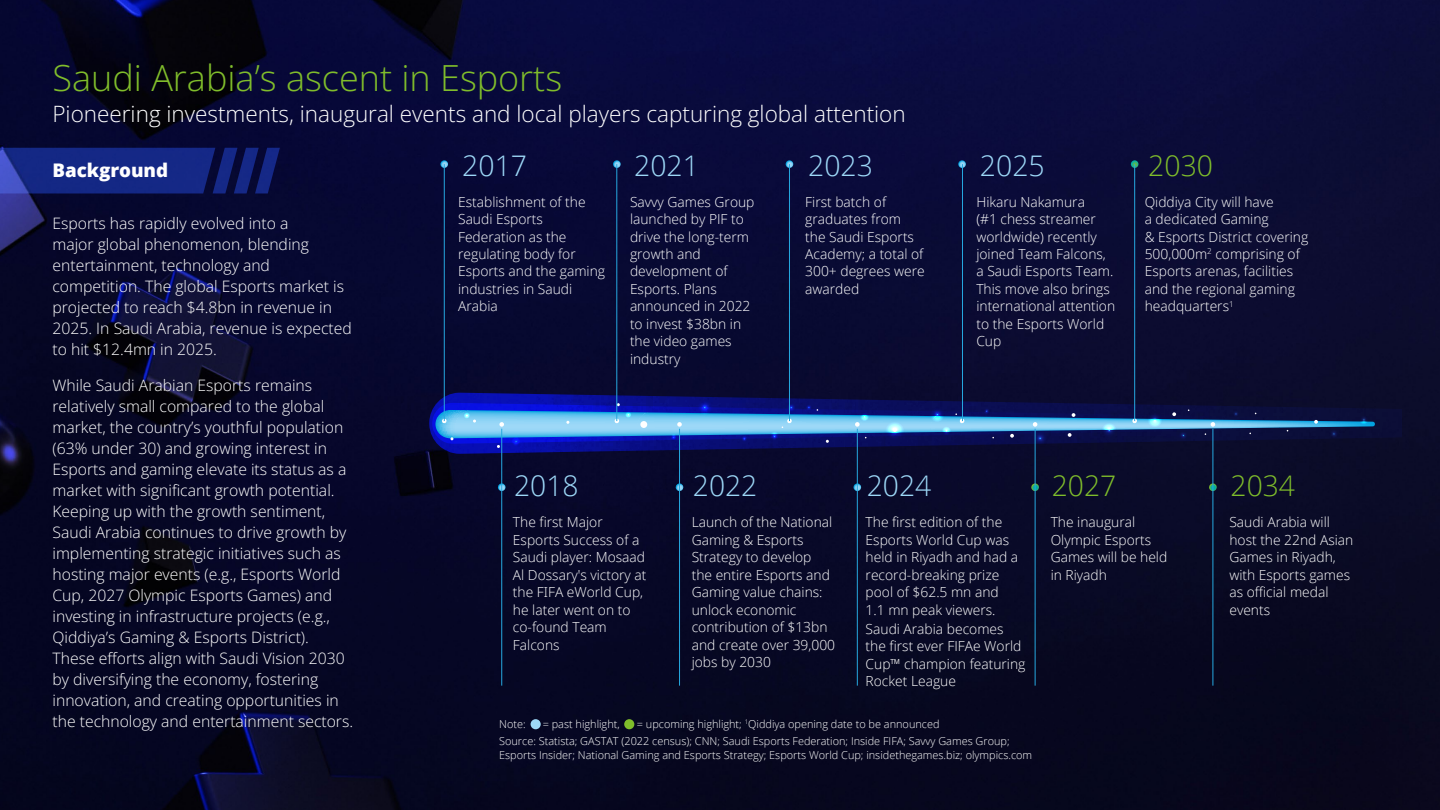
<style>
.page{position:relative;width:1440px;height:810px;background:#fff}
.page>*{position:absolute;margin:0;border:0;box-sizing:border-box;transform-origin:0 0}
.t1{font:36px "Open Sans";color:#80bd2b}
.t2{font:300 28.35px "Open Sans";color:#9dd8f7}
.t3{font:300 28.35px "Open Sans";color:#7fbd2b}
.t4{font:22.5px "Open Sans";color:#fff}
.t5{font:800 18.75px "Open Sans";color:#fff}
.t6{font:15.75px/21px "Open Sans";color:#fff}
.t7{font:300 13.8px/17.5px "Open Sans";color:#fff}
.t8{font:300 10.95px/17.9px "Open Sans";color:#fff}
</style>
<div class="page">
<img style="left:0;top:0;width:1440px;height:810px">
<svg style="left:429px;top:393px;width:973px;height:61px;background:#090b47"></svg>
<div style="left:696px;top:399px;width:16px;height:16px;background:#080e7f;border-radius:8px"></div>
<svg style="left:440px;top:160px;width:8px;height:8px"></svg>
<svg style="left:497px;top:483px;width:9px;height:9px"></svg>
<svg style="left:675px;top:483px;width:9px;height:9px"></svg>
<svg style="left:853px;top:483px;width:9px;height:9px"></svg>
<svg style="left:1031px;top:483px;width:8px;height:9px"></svg>
<svg style="left:1209px;top:483px;width:8px;height:9px"></svg>
<svg style="left:613px;top:160px;width:8px;height:8px"></svg>
<svg style="left:786px;top:160px;width:7px;height:8px"></svg>
<svg style="left:958px;top:160px;width:8px;height:8px"></svg>
<svg style="left:1131px;top:160px;width:7px;height:8px"></svg>
<svg style="left:432px;top:402px;width:970px;height:46px;background:#2e5093"></svg>
<div style="left:531px;top:719px;width:10px;height:10px;background:#9dd8f7;border-radius:50%"></div>
<div style="left:624px;top:719px;width:10px;height:10px;background:#7fbd2b;border-radius:50%"></div>
<hr style="left:444px;top:164px;width:1px;height:257px;background:#26a9e0">
<hr style="left:502px;top:429px;width:1px;height:257px;background:#26a9e0">
<hr style="left:679px;top:429px;width:1px;height:257px;background:#26a9e0">
<hr style="left:857px;top:429px;width:1px;height:257px;background:#26a9e0">
<hr style="left:1035px;top:429px;width:1px;height:257px;background:#26a9e0">
<hr style="left:1213px;top:429px;width:1px;height:257px;background:#26a9e0">
<hr style="left:617px;top:164px;width:1px;height:257px;background:#26a9e0">
<hr style="left:789px;top:164px;width:1px;height:257px;background:#26a9e0">
<hr style="left:962px;top:164px;width:1px;height:257px;background:#26a9e0">
<hr style="left:1135px;top:164px;width:1px;height:257px;background:#26a9e0">
<svg style="left:0;top:148px;width:280px;height:45px;background:#15267f"></svg>
<h1 class="t1" style="left:52px;top:53px;width:511px">Saudi Arabia’s ascent in Esports</h1>
<h3 class="t4" style="left:52px;top:98px;width:855px">Pioneering investments, inaugural events and local players capturing global attention</h3>
<h3 class="t5" style="left:52px;top:156px;width:117px">Background</h3>
<h2 class="t2" style="left:462px;top:146px;width:66px">2017</h2>
<h2 class="t2" style="left:634px;top:146px;width:66px">2021</h2>
<h2 class="t2" style="left:808px;top:146px;width:66px">2023</h2>
<h2 class="t2" style="left:980px;top:146px;width:66px">2025</h2>
<h2 class="t3" style="left:1148px;top:146px;width:66px">2030</h2>
<p class="t6" style="left:52px;top:212px;width:301px">Esports has rapidly evolved into a<br>major global phenomenon, blending entertainment, technology and competition. The global Esports market is projected to reach $4.8bn in revenue in 2025. In Saudi Arabia, revenue is expected to hit $12.4mn in 2025.</p>
<p class="t6" style="left:52px;top:374px;width:302px">While Saudi Arabian Esports remains relatively small compared to the global market, the country’s youthful population (63% under 30) and growing interest in Esports and gaming elevate its status as a market with significant growth potential.<br>Keeping up with the growth sentiment, Saudi Arabia continues to drive growth by implementing strategic initiatives such as hosting major events (e.g., Esports World Cup, 2027 Olympic Esports Games) and investing in infrastructure projects (e.g., Qiddiya’s Gaming &amp; Esports District).<br>These efforts align with Saudi Vision 2030 by diversifying the economy, fostering innovation, and creating opportunities in the technology and entertainment sectors.</p>
<p class="t7" style="left:458px;top:192px;width:149px">Establishment of the<br>Saudi Esports<br>Federation as the regulating body for<br>Esports and the gaming industries in Saudi<br>Arabia</p>
<p class="t7" style="left:630px;top:192px;width:126px">Savvy Games Group launched by PIF to drive the long-term growth and development of<br>Esports. Plans announced in 2022 to invest $38bn in the video games industry</p>
<h2 class="t2" style="left:514px;top:466px;width:66px">2018</h2>
<h2 class="t2" style="left:693px;top:466px;width:66px">2022</h2>
<p class="t7" style="left:805px;top:192px;width:121px">First batch of graduates from the Saudi Esports<br>Academy; a total of<br>300+ degrees were awarded</p>
<p class="t7" style="left:976px;top:192px;width:140px">Hikaru Nakamura<br>(#1 chess streamer worldwide) recently joined Team Falcons, a Saudi Esports Team.<br>This move also brings international attention to the Esports World<br>Cup</p>
<p class="t7" style="left:1145px;top:192px;width:165px">Qiddiya City will have<br>a dedicated Gaming<br>&amp; Esports District covering<br>500,000m<sup>2</sup> comprising of<br>Esports arenas, facilities and the regional gaming headquarters<sup>1</sup></p>
<h2 class="t2" style="left:867px;top:466px;width:66px">2024</h2>
<h2 class="t3" style="left:1052px;top:466px;width:66px">2027</h2>
<h2 class="t3" style="left:1231px;top:466px;width:66px">2034</h2>
<p class="t7" style="left:513px;top:513px;width:135px">The first Major<br>Esports Success of a<br>Saudi player: Mosaad<br>Al Dossary's victory at the FIFA eWorld Cup, he later went on to co-found Team<br>Falcons</p>
<p class="t7" style="left:692px;top:513px;width:145px">Launch of the National<br>Gaming &amp; Esports<br>Strategy to develop the entire Esports and<br>Gaming value chains: unlock economic contribution of $13bn and create over 39,000 jobs by 2030</p>
<p class="t7" style="left:866px;top:513px;width:154px">The first edition of the<br>Esports World Cup was held in Riyadh and had a record-breaking prize pool of $62.5 mn and<br>1.1 mn peak viewers.</p>
<p class="t7" style="left:866px;top:620px;width:161px">Saudi Arabia becomes the first ever FIFAe World<br>Cup™ champion featuring<br>Rocket League</p>
<p class="t8" style="left:499px;top:714px;width:512px;text-indent:138px">= upcoming highlight; <sup>1</sup>Qiddiya opening date to be announced<br>Source: Statista; GASTAT (2022 census); CNN; Saudi Esports Federation; Inside FIFA; Savvy Games Group;</p>
<p class="t8" style="left:499px;top:745px;width:535px">Esports Insider; National Gaming and Esports Strategy; Esports World Cup; insidethegames.biz; olympics.com</p>
<p class="t8" style="left:499px;top:714px;width:28px">Note:</p>
<p class="t8" style="left:543px;top:714px;width:79px">= past highlight,</p>
<p class="t7" style="left:1051px;top:513px;width:118px">The inaugural<br>Olympic Esports<br>Games will be held in Riyadh</p>
<p class="t7" style="left:1229px;top:513px;width:126px">Saudi Arabia will host the 22nd Asian<br>Games in Riyadh, with Esports games as official medal events</p>
</div>
